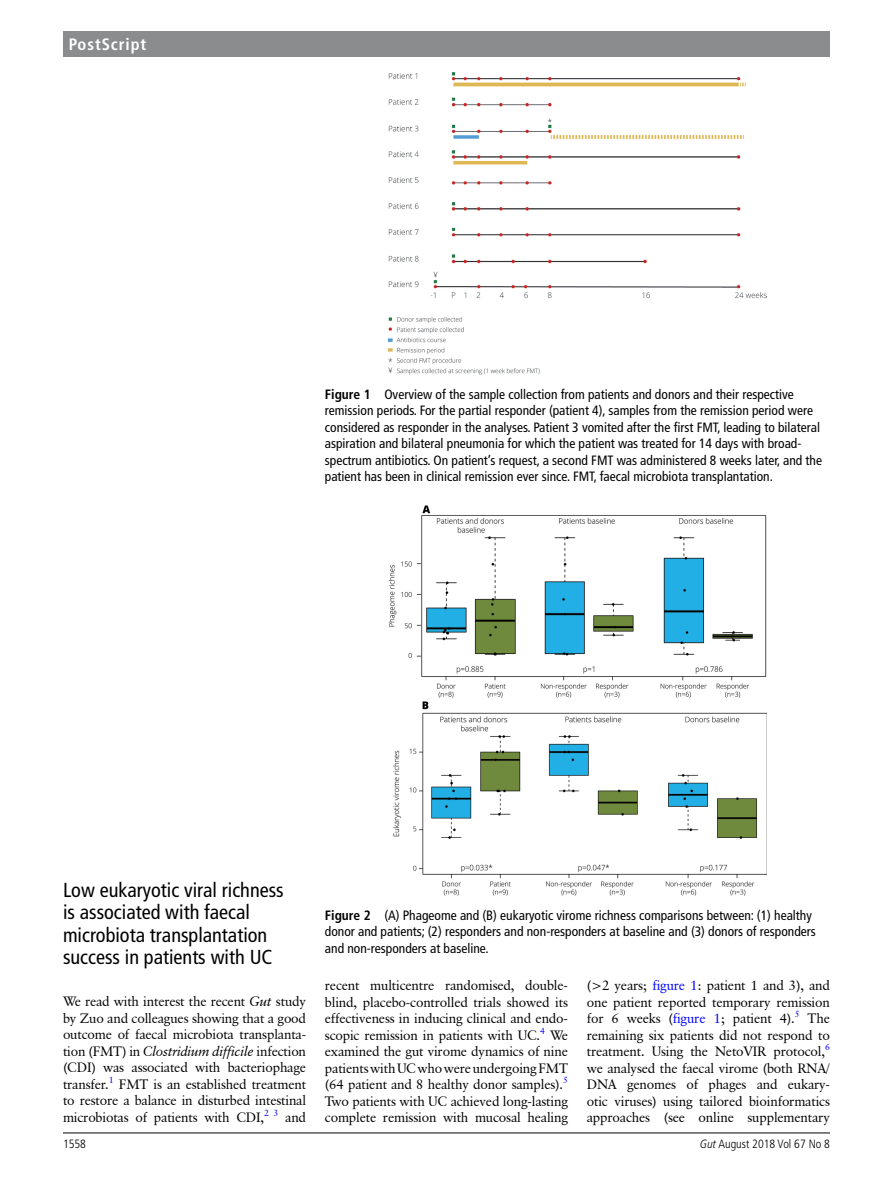
<style>
.page{position:relative;width:893px;height:1191px;background:#fff}
.page>*{position:absolute;margin:0;border:0;box-sizing:border-box;transform-origin:0 0}
.t1{font:condensed 20.25px/22.5px "Frutiger LT Pro";color:#000}
.t2{font:700 condensed 16.5px "Frutiger LT Pro";letter-spacing:.055em;color:#fff}
.t3{font:13.5px/16.5px "Classical Garamond BT";letter-spacing:-.015em;color:#000;text-align:justify}
.t4{font:condensed 13.5px/16.5px "Frutiger LT Pro";color:#000}
.t5{font:300 condensed 12px "Frutiger LT Pro";color:#000}
.s1{font-weight:700}
.s2{font-style:italic}
.s3{color:#00f}
</style>
<div class="page">
<hr style="left:63px;top:1132px;width:767px;height:1px;background:#000">
<div style="left:63px;top:31px;width:767px;height:25px;background:#8a8c8e"></div>
<img style="left:388px;top:72px;width:379px;height:302px">
<img style="left:388px;top:505px;width:379px;height:391px">
<p class="t2" style="left:69px;top:34px;width:79px">PostScript</p>
<p class="t4" style="left:325px;top:386px;width:499px"><span class="s1">Figure 1</span> Overview of the sample collection from patients and donors and their respective remission periods. For the partial responder (patient 4), samples from the remission period were considered as responder in the analyses. Patient 3 vomited after the first FMT, leading to bilateral aspiration and bilateral pneumonia for which the patient was treated for 14 days with broad&shy;spectrum antibiotics. On patient’s request, a second FMT was administered 8 weeks later, and the patient has been in clinical remission ever since. FMT, faecal microbiota transplantation.</p>
<h1 class="t1" style="left:63px;top:878px;width:222px">Low eukaryotic viral richness is associated with faecal microbiota transplantation success in patients with UC</h1>
<p class="t3" style="left:63px;top:993px;width:245px">We read with interest the recent <span class="s2">Gut</span> study by Zuo and colleagues showing that a good outcome of faecal microbiota transplanta&shy;tion (FMT) in <span class="s2">Clostridium difficile</span> infection (CDI) was associated with bacteriophage transfer.<sup>1</sup> FMT is an established treatment to restore a balance in disturbed intestinal microbiotas of patients with CDI,<sup>2</sup> <sup>3</sup> and</p>
<p class="t4" style="left:325px;top:907px;width:492px"><span class="s1">Figure 2</span> (A) Phageome and (B) eukaryotic virome richness comparisons between: (1) healthy donor and patients; (2) responders and non-responders at baseline and (3) donors of responders and non-responders at baseline.</p>
<p class="t3" style="left:325px;top:977px;width:245px">recent multicentre randomised, double&shy;blind, placebo-controlled trials showed its effectiveness in inducing clinical and endo&shy;scopic remission in patients with UC.<sup>4</sup> We examined the gut virome dynamics of nine patients with UC who were undergoing FMT (64 patient and 8 healthy donor samples).<sup>5<br></sup>Two patients with UC achieved long-lasting complete remission with mucosal healing</p>
<p class="t3" style="left:587px;top:977px;width:245px">(&gt;2 years; <span class="s3">figure 1</span>: patient 1 and 3), and one patient reported temporary remission for 6 weeks (<span class="s3">figure 1</span>; patient 4).<sup>5</sup> The remaining six patients did not respond to treatment. Using the NetoVIR protocol,<sup>6 </sup>we analysed the faecal virome (both RNA/ DNA genomes of phages and eukary&shy;otic viruses) using tailored bioinformatics approaches (see online supplementary</p>
<p class="t5" style="left:63px;top:1136px;width:25px">1558</p>
<p class="t5" style="left:700px;top:1136px;width:131px"><span class="s2">Gut</span> August 2018 Vol 67 No 8</p>
</div>
